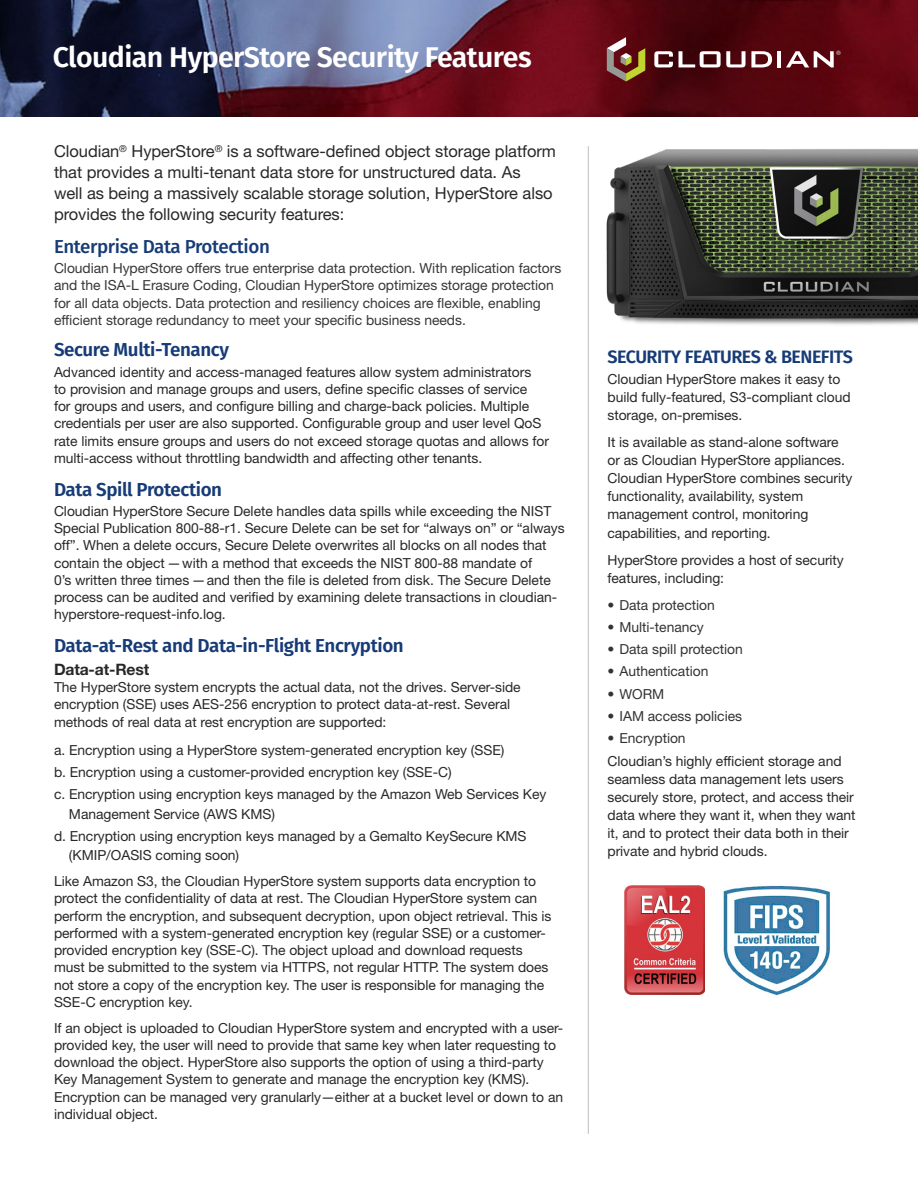
<style>
.page{position:relative;width:918px;height:1188px;background:#fff}
.page>*{position:absolute;margin:0;border:0;box-sizing:border-box;transform-origin:0 0}
.t1{font:600 28.5px "Fira Sans";letter-spacing:-.02em;color:#fff}
.t2{font:600 18.75px "Fira Sans";letter-spacing:-.02em;color:#173b76}
.t3{font:500 18.75px "Fira Sans";letter-spacing:-.02em;color:#173b76}
.t4{font:600 18px "Fira Sans";letter-spacing:-.03em;color:#173b76}
.t5{font:16.5px/21px "Helvetica Neue LT Std";letter-spacing:-.005em;color:#292829}
.t6{font:700 15.75px "Helvetica Neue LT Std";letter-spacing:-.01em;color:#292829}
.t7{font:13.8px/17.2px "Helvetica Neue LT Std";letter-spacing:-.005em;color:#292829}
.t8{font:13.8px/17.2px "Helvetica Neue LT Std";letter-spacing:-.005em;color:#383839}
.t9{font:13.8px "Helvetica Neue LT Std";letter-spacing:-.005em;color:#333334}
</style>
<div class="page">
<hr style="left:588px;top:146px;width:1px;height:988px;background:#bcbec0">
<img style="left:0;top:0;width:918px;height:117px">
<svg style="left:607px;top:37px;width:38px;height:44px;background:#865941"></svg>
<svg style="left:654px;top:51px;width:118px;height:16px"></svg>
<hr style="left:777px;top:51px;width:4px;height:16px;background:#fff">
<svg style="left:786px;top:51px;width:55px;height:16px"></svg>
<img style="left:606px;top:149px;width:312px;height:176px">
<img style="left:625px;top:886px;width:79px;height:108px">
<img style="left:723px;top:885px;width:107px;height:111px">
<h1 class="t1" style="left:53px;top:34px;width:480px">Cloudian HyperStore Security Features</h1>
<p class="t5" style="left:54px;top:140px;width:504px">Cloudian<sup>®</sup> HyperStore<sup>®</sup> is a software-defined object storage platform that provides a multi-tenant data store for unstructured data. As<br>well as being a massively scalable storage solution, HyperStore also provides the following security features:</p>
<h2 class="t3" style="left:54px;top:231px;width:217px">Enterprise Data Protection</h2>
<p class="t8" style="left:54px;top:259px;width:509px">Cloudian HyperStore offers true enterprise data protection. With replication factors and the ISA-L Erasure Coding, Cloudian HyperStore optimizes storage protection for all data objects. Data protection and resiliency choices are flexible, enabling efficient storage redundancy to meet your specific business needs.</p>
<h2 class="t2" style="left:54px;top:334px;width:177px">Secure Multi-Tenancy</h2>
<p class="t7" style="left:54px;top:363px;width:497px">Advanced identity and access-managed features allow system administrators<br>to provision and manage groups and users, define specific classes of service<br>for groups and users, and configure billing and charge-back policies. Multiple credentials per user are also supported. Configurable group and user level QoS rate limits ensure groups and users do not exceed storage quotas and allows for multi-access without throttling bandwidth and affecting other tenants.</p>
<h2 class="t2" style="left:54px;top:474px;width:170px">Data Spill Protection</h2>
<p class="t7" style="left:54px;top:502px;width:512px">Cloudian HyperStore Secure Delete handles data spills while exceeding the NIST Special Publication 800-88-r1. Secure Delete can be set for “always on” or “always off”. When a delete occurs, Secure Delete overwrites all blocks on all nodes that contain the object — with a method that exceeds the NIST 800-88 mandate of<br>0’s written three times — and then the file is deleted from disk. The Secure Delete process can be audited and verified by examining delete transactions in cloudian&shy;hyperstore-request-info.log.</p>
<h2 class="t2" style="left:54px;top:630px;width:351px">Data-at-Rest and Data-in-Flight Encryption</h2>
<p class="t6" style="left:54px;top:660px;width:97px">Data-at-Rest</p>
<p class="t7" style="left:54px;top:678px;width:468px">The HyperStore system encrypts the actual data, not the drives. Server-side encryption (SSE) uses AES-256 encryption to protect data-at-rest. Several methods of real data at rest encryption are supported:</p>
<p class="t7" style="left:54px;top:738px;width:494px;line-height:22.2px">a. Encryption using a HyperStore system-generated encryption key (SSE)<br>b. Encryption using a customer-provided encryption key (SSE-C)<br>c. Encryption using encryption keys managed by the Amazon Web Services Key</p>
<p class="t7" style="left:54px;top:802px;width:474px;line-height:22.2px;text-indent:15px">Management Service (AWS KMS)<br>d. Encryption using encryption keys managed by a Gemalto KeySecure KMS</p>
<p class="t7" style="left:54px;top:842px;width:484px;line-height:26px;text-indent:15px">(KMIP/OASIS coming soon)<br>Like Amazon S3, the Cloudian HyperStore system supports data encryption to</p>
<p class="t7" style="left:54px;top:889px;width:499px">protect the confidentiality of data at rest. The Cloudian HyperStore system can perform the encryption, and subsequent decryption, upon object retrieval. This is performed with a system-generated encryption key (regular SSE) or a customer&shy;provided encryption key (SSE-C). The object upload and download requests must be submitted to the system via HTTPS, not regular HTTP. The system does not store a copy of the encryption key. The user is responsible for managing the SSE-C encryption key.</p>
<p class="t7" style="left:54px;top:1019px;width:511px">If an object is uploaded to Cloudian HyperStore system and encrypted with a user&shy;provided key, the user will need to provide that same key when later requesting to download the object. HyperStore also supports the option of using a third-party Key Management System to generate and manage the encryption key (KMS).<br>Encryption can be managed very granularly—either at a bucket level or down to an individual object.</p>
<h3 class="t4" style="left:608px;top:342px;width:247px">SECURITY FEATURES &amp; BENEFITS</h3>
<p class="t7" style="left:608px;top:370px;width:245px;line-height:18px">Cloudian HyperStore makes it easy to build fully-featured, S3-compliant cloud storage, on-premises.</p>
<p class="t7" style="left:608px;top:433px;width:246px;line-height:18px">It is available as stand-alone software or as Cloudian HyperStore appliances.<br>Cloudian HyperStore combines security functionality, availability, system management control, monitoring</p>
<p class="t7" style="left:608px;top:520px;width:238px;line-height:26.7px">capabilities, and reporting.<br>HyperStore provides a host of security</p>
<p class="t7" style="left:608px;top:569px;width:118px">features, including:</p>
<p class="t9" style="left:608px;top:596px;width:109px">• Data protection</p>
<p class="t9" style="left:608px;top:618px;width:98px">• Multi-tenancy</p>
<p class="t9" style="left:608px;top:641px;width:137px">• Data spill protection</p>
<p class="t9" style="left:608px;top:663px;width:102px">• Authentication</p>
<p class="t9" style="left:608px;top:685px;width:58px">• WORM</p>
<p class="t9" style="left:608px;top:708px;width:136px">• IAM access policies</p>
<p class="t9" style="left:608px;top:730px;width:80px">• Encryption</p>
<p class="t7" style="left:608px;top:752px;width:250px;line-height:18px">Cloudian’s highly efficient storage and seamless data management lets users securely store, protect, and access their data where they want it, when they want it, and to protect their data both in their private and hybrid clouds.</p>
</div>
